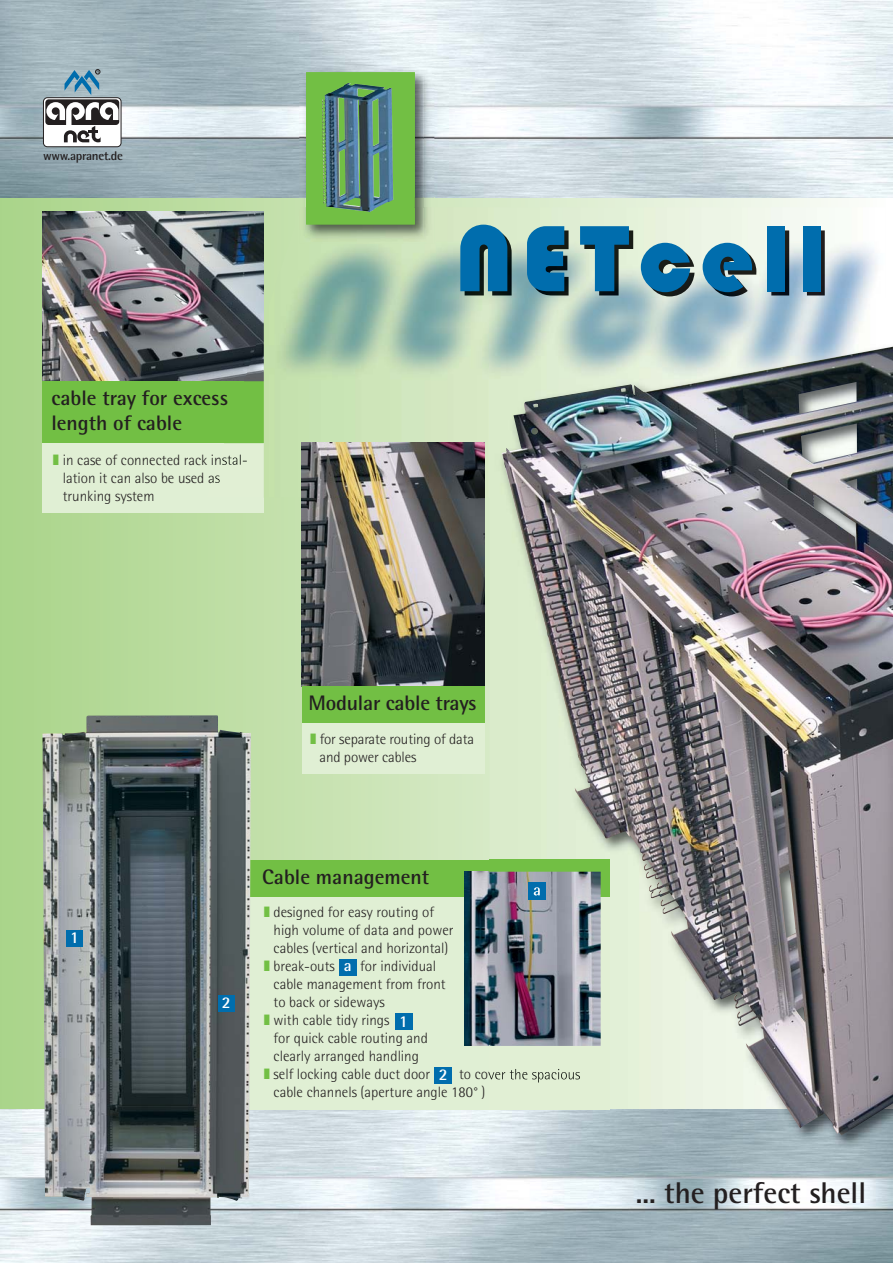
<style>
.page{position:relative;width:893px;height:1263px;background:#fff}
.page>*{position:absolute;margin:0;border:0;box-sizing:border-box;transform-origin:0 0}
.t1{font:900 97.5px "Blippo";letter-spacing:.075em;color:#006dad}
.t2{font:700 30px "Agfa Rotis Semisans";color:#231f20}
.t3{font:700 21px/25.2px "Agfa Rotis Semisans";color:#231f20}
.t4{font:700 16.35px "Agfa Rotis Semisans";color:#fff}
.t5{font:300 15px/18px "Agfa Rotis Semisans";color:#231f20}
.t6{font:700 12.6px "Agfa Rotis Semisans";letter-spacing:-.02em;color:#231f20}
</style>
<div class="page">
<div style="left:0;top:193px;width:885px;height:921px;background:linear-gradient(to right,#a9d388,#fbfdfa)"></div>
<img style="left:0;top:1110px;width:892px;height:153px">
<img style="left:0;top:0;width:892px;height:198px">
<div style="left:43px;top:97px;width:78px;height:50px;background:#fff;border:1px solid #231f20;border-radius:4px"></div>
<svg style="left:64px;top:69px;width:36px;height:26px"></svg>
<div style="left:45px;top:99px;width:74px;height:26px;background:#231f20;border-radius:3px"></div>
<svg style="left:46px;top:102px;width:72px;height:40px"></svg>
<img style="left:42px;top:212px;width:221px;height:169px">
<div style="left:42px;top:443px;width:221px;height:70px;background:#e0efd4"></div>
<div style="left:42px;top:381px;width:221px;height:62px;background:#72bf44"></div>
<img style="left:302px;top:497px;width:183px;height:190px">
<div style="left:302px;top:723px;width:183px;height:51px;background:#e0efd4"></div>
<div style="left:302px;top:687px;width:183px;height:36px;background:#72bf44"></div>
<div style="left:241px;top:896px;width:368px;height:214px;background:#e0efd4"></div>
<div style="left:241px;top:860px;width:368px;height:36px;background:#72bf44"></div>
<img style="left:299px;top:198px;width:6px;height:9px">
<img style="left:299px;top:65px;width:135px;height:133px">
<svg style="left:415px;top:198px;width:19px;height:9px"></svg>
<img style="left:305px;top:71px;width:118px;height:127px">
<img style="left:306px;top:72px;width:109px;height:135px">
<img style="left:322px;top:86px;width:21px;height:16px">
<img style="left:43px;top:715px;width:208px;height:510px">
<img style="left:465px;top:872px;width:24px;height:174px">
<div style="left:66px;top:930px;width:17px;height:17px;background:#006dad"></div>
<div style="left:218px;top:995px;width:16px;height:17px;background:#006dad"></div>
<div style="left:395px;top:1013px;width:17px;height:17px;background:#006dad"></div>
<div style="left:339px;top:959px;width:17px;height:16px;background:#006dad"></div>
<div style="left:435px;top:1067px;width:17px;height:17px;background:#006dad"></div>
<img style="left:263px;top:207px;width:622px;height:290px">
<img style="left:244px;top:322px;width:19px;height:59px">
<img style="left:211px;top:443px;width:52px;height:40px">
<img style="left:244px;top:381px;width:19px;height:1px">
<img style="left:302px;top:442px;width:183px;height:55px">
<img style="left:464px;top:229px;width:360px;height:67px">
<img style="left:299px;top:207px;width:135px;height:37px">
<img style="left:305px;top:207px;width:118px;height:31px">
<div style="left:306px;top:207px;width:109px;height:17px;background:#72bf44"></div>
<img style="left:331px;top:207px;width:46px;height:5px">
<img style="left:489px;top:497px;width:403px;height:673px">
<img style="left:489px;top:860px;width:12px;height:250px">
<img style="left:489px;top:299px;width:396px;height:198px">
<img style="left:501px;top:346px;width:391px;height:789px">
<p class="t6" style="left:43px;top:151px;width:81px">www.apranet.de</p>
<h3 class="t3" style="left:51px;top:388px;width:178px">cable tray for excess length of cable</h3>
<p class="t5" style="left:63px;top:452px;width:186px">in case of connected rack instal&shy;lation it can also be used as trunking system</p>
<h1 class="t1" style="left:454px;top:227px;width:373px">NETcell</h1>
<p class="t4" style="left:70px;top:932px;width:10px">1</p>
<h3 class="t3" style="left:308px;top:693px;width:169px">Modular cable trays</h3>
<p class="t5" style="left:319px;top:732px;width:156px">for separate routing of data and power cables</p>
<p class="t4" style="left:222px;top:997px;width:10px">2</p>
<h3 class="t3" style="left:262px;top:867px;width:168px">Cable management</h3>
<p class="t5" style="left:273px;top:905px;width:181px">designed for easy routing of high volume of data and power cables (vertical and horizontal) break-outs</p>
<p class="t5" style="left:273px;top:959px;width:213px;text-indent:87px">for individual<br>cable management from front<br>to back or sideways<br>with cable tidy rings<br>for quick cable routing and<br>clearly arranged handling<br>self locking cable duct door<br>cable channels (aperture angle 180° )</p>
<p class="t4" style="left:344px;top:960px;width:9px">a</p>
<p class="t4" style="left:399px;top:1015px;width:10px">1</p>
<p class="t4" style="left:439px;top:1069px;width:10px">2</p>
<h2 class="t2" style="left:636px;top:1182px;width:232px">... the perfect shell</h2>
</div>
